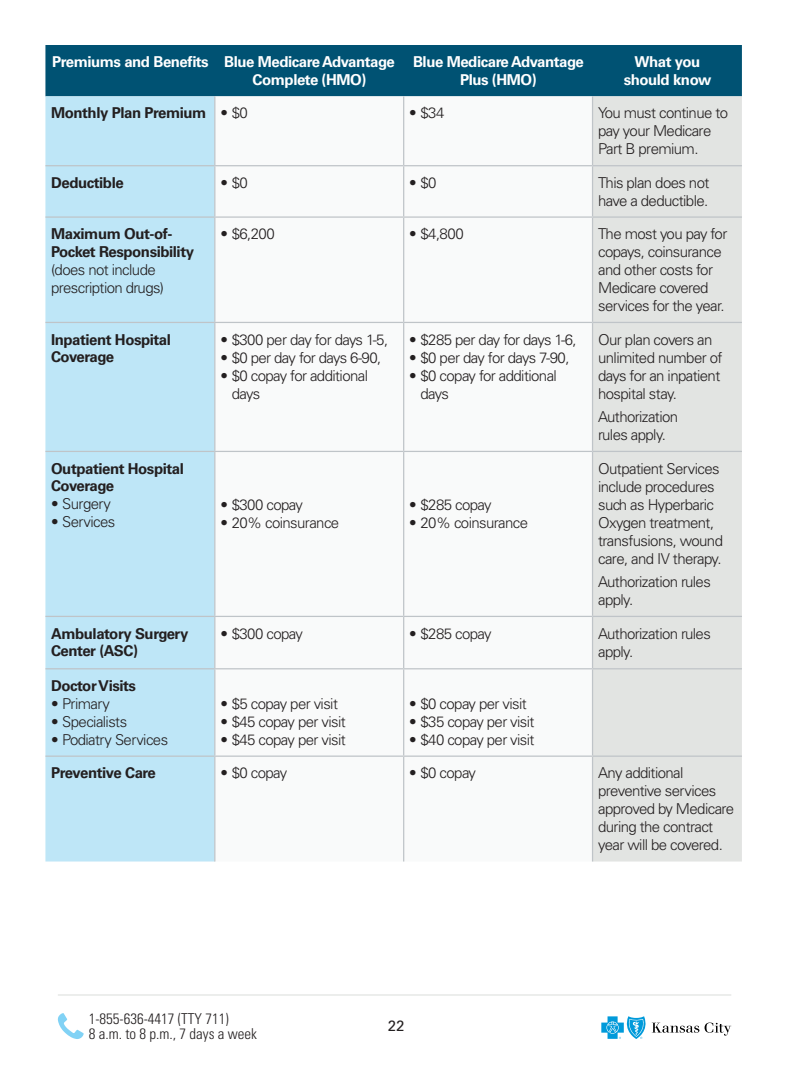
<style>
.page{position:relative;width:788px;height:1080px;background:#fff}
.page>*{position:absolute;margin:0;border:0;box-sizing:border-box;transform-origin:0 0}
.SOB_Table_Body{font:300 15px/18px "Univers LT Std";letter-spacing:-.04em;color:#231f20}
.SOB_Table_Bold{font:700 15px/17.5px "Univers LT Std";letter-spacing:-.03em;color:#231f20}
.SOB_Table_Bold-2{font:700 15px/17.5px "Univers LT Std";letter-spacing:-.03em;color:#fff;text-align:center}
.t1{font:300 condensed 15px/15px "Univers LT Std";color:#231f20}
.t2{font:15px "Univers LT Std";color:#231f20}
</style>
<div class="page">
<hr style="left:58px;top:994px;width:673px;height:2px;background:#e2e4e2">
<svg style="left:57px;top:1013px;width:27px;height:26px"></svg>
<svg style="left:601px;top:1016px;width:130px;height:23px"></svg>
<div style="left:45px;top:45px;width:696px;height:51px;background:#005273"></div>
<div style="left:45px;top:96px;width:169px;height:766px;background:#bee6f7"></div>
<svg style="left:215px;top:96px;width:377px;height:766px"></svg>
<div style="left:593px;top:96px;width:148px;height:766px;background:#e2e4e2"></div>
<hr style="left:45px;top:668px;width:170px;height:1px;background:#bfc4c8">
<hr style="left:215px;top:668px;width:188px;height:1px;background:#bfc4c8">
<hr style="left:403px;top:668px;width:189px;height:1px;background:#bfc4c8">
<hr style="left:592px;top:668px;width:149px;height:1px;background:#bfc4c8">
<hr style="left:214px;top:96px;width:1px;height:69px;background:#bfc4c8">
<hr style="left:403px;top:96px;width:1px;height:69px;background:#bfc4c8">
<hr style="left:592px;top:96px;width:1px;height:69px;background:#bfc4c8">
<hr style="left:45px;top:165px;width:170px;height:1px;background:#bfc4c8">
<hr style="left:215px;top:165px;width:188px;height:1px;background:#bfc4c8">
<hr style="left:214px;top:166px;width:1px;height:50px;background:#bfc4c8">
<hr style="left:403px;top:165px;width:189px;height:1px;background:#bfc4c8">
<hr style="left:403px;top:166px;width:1px;height:50px;background:#bfc4c8">
<hr style="left:592px;top:165px;width:149px;height:1px;background:#bfc4c8">
<hr style="left:592px;top:166px;width:1px;height:50px;background:#bfc4c8">
<hr style="left:45px;top:216px;width:170px;height:2px;background:#bfc4c8">
<hr style="left:215px;top:216px;width:188px;height:2px;background:#bfc4c8">
<hr style="left:214px;top:218px;width:1px;height:104px;background:#bfc4c8">
<hr style="left:403px;top:216px;width:189px;height:2px;background:#bfc4c8">
<hr style="left:403px;top:218px;width:1px;height:104px;background:#bfc4c8">
<hr style="left:592px;top:216px;width:149px;height:2px;background:#bfc4c8">
<hr style="left:592px;top:218px;width:1px;height:104px;background:#bfc4c8">
<hr style="left:45px;top:322px;width:170px;height:1px;background:#bfc4c8">
<hr style="left:215px;top:322px;width:188px;height:1px;background:#bfc4c8">
<hr style="left:214px;top:323px;width:1px;height:128px;background:#bfc4c8">
<hr style="left:403px;top:322px;width:189px;height:1px;background:#bfc4c8">
<hr style="left:403px;top:323px;width:1px;height:128px;background:#bfc4c8">
<hr style="left:592px;top:322px;width:149px;height:1px;background:#bfc4c8">
<hr style="left:592px;top:323px;width:1px;height:128px;background:#bfc4c8">
<hr style="left:45px;top:451px;width:170px;height:1px;background:#bfc4c8">
<hr style="left:215px;top:451px;width:188px;height:1px;background:#bfc4c8">
<hr style="left:214px;top:452px;width:1px;height:164px;background:#bfc4c8">
<hr style="left:403px;top:451px;width:189px;height:1px;background:#bfc4c8">
<hr style="left:403px;top:452px;width:1px;height:164px;background:#bfc4c8">
<hr style="left:592px;top:451px;width:149px;height:1px;background:#bfc4c8">
<hr style="left:592px;top:452px;width:1px;height:164px;background:#bfc4c8">
<hr style="left:45px;top:616px;width:170px;height:1px;background:#bfc4c8">
<hr style="left:215px;top:616px;width:188px;height:1px;background:#bfc4c8">
<hr style="left:214px;top:617px;width:1px;height:51px;background:#bfc4c8">
<hr style="left:403px;top:616px;width:189px;height:1px;background:#bfc4c8">
<hr style="left:403px;top:617px;width:1px;height:51px;background:#bfc4c8">
<hr style="left:592px;top:616px;width:149px;height:1px;background:#bfc4c8">
<hr style="left:592px;top:617px;width:1px;height:51px;background:#bfc4c8">
<hr style="left:214px;top:669px;width:1px;height:87px;background:#bfc4c8">
<hr style="left:403px;top:669px;width:1px;height:87px;background:#bfc4c8">
<hr style="left:592px;top:669px;width:1px;height:87px;background:#bfc4c8">
<hr style="left:45px;top:756px;width:170px;height:1px;background:#bfc4c8">
<hr style="left:215px;top:756px;width:188px;height:1px;background:#bfc4c8">
<hr style="left:214px;top:757px;width:1px;height:105px;background:#bfc4c8">
<hr style="left:403px;top:756px;width:189px;height:1px;background:#bfc4c8">
<hr style="left:403px;top:757px;width:1px;height:105px;background:#bfc4c8">
<hr style="left:592px;top:756px;width:149px;height:1px;background:#bfc4c8">
<hr style="left:592px;top:757px;width:1px;height:105px;background:#bfc4c8">
<p class="SOB_Table_Bold-2" style="left:52px;top:53px;width:158px">Premiums and Benefits</p>
<p class="SOB_Table_Bold-2" style="left:224px;top:53px;width:172px">Blue Medicare Advantage<br>Complete (HMO)</p>
<p class="SOB_Table_Bold-2" style="left:413px;top:53px;width:172px">Blue Medicare Advantage<br>Plus (HMO)</p>
<p class="SOB_Table_Bold-2" style="left:623px;top:53px;width:89px">What you should know</p>
<p class="SOB_Table_Bold" style="left:51px;top:104px;width:157px">Monthly Plan Premium</p>
<p class="SOB_Table_Body" style="left:220px;top:104px;width:29px">• $0</p>
<p class="SOB_Table_Body" style="left:409px;top:104px;width:37px">• $34</p>
<p class="SOB_Table_Body" style="left:598px;top:104px;width:131px">You must continue to pay your Medicare<br>Part B premium.</p>
<p class="SOB_Table_Bold" style="left:51px;top:174px;width:74px">Deductible</p>
<p class="SOB_Table_Body" style="left:220px;top:174px;width:29px">• $0</p>
<p class="SOB_Table_Body" style="left:409px;top:174px;width:29px">• $0</p>
<p class="SOB_Table_Body" style="left:598px;top:174px;width:113px">This plan does not have a deductible.</p>
<p class="SOB_Table_Bold" style="left:51px;top:225px;width:144px">Maximum Out-of-<br>Pocket Responsibility</p>
<p class="SOB_Table_Body" style="left:51px;top:260px;width:115px">(does not include prescription drugs)</p>
<p class="SOB_Table_Body" style="left:220px;top:225px;width:56px">• $6,200</p>
<p class="SOB_Table_Body" style="left:409px;top:225px;width:56px">• $4,800</p>
<p class="SOB_Table_Body" style="left:598px;top:225px;width:131px">The most you pay for copays, coinsurance and other costs for<br>Medicare covered services for the year.</p>
<p class="SOB_Table_Bold" style="left:51px;top:331px;width:121px">Inpatient Hospital<br>Coverage</p>
<p class="SOB_Table_Body" style="left:220px;top:330px;width:169px">• $300 per day for days 1-5,</p>
<p class="SOB_Table_Body" style="left:220px;top:348px;width:162px">• $0 per day for days 6-90,</p>
<p class="SOB_Table_Body" style="left:232px;top:366px;width:138px;text-indent:-11px">• $0 copay for additional days</p>
<p class="SOB_Table_Body" style="left:409px;top:330px;width:169px">• $285 per day for days 1-6,</p>
<p class="SOB_Table_Body" style="left:409px;top:348px;width:162px">• $0 per day for days 7-90,</p>
<p class="SOB_Table_Body" style="left:420px;top:366px;width:138px;text-indent:-11px">• $0 copay for additional days</p>
<p class="SOB_Table_Body" style="left:598px;top:330px;width:126px">Our plan covers an unlimited number of days for an inpatient hospital stay.</p>
<p class="SOB_Table_Body" style="left:598px;top:408px;width:81px">Authorization rules apply.</p>
<p class="SOB_Table_Bold" style="left:51px;top:460px;width:134px">Outpatient Hospital<br>Coverage</p>
<p class="SOB_Table_Body" style="left:51px;top:495px;width:61px">• Surgery</p>
<p class="SOB_Table_Body" style="left:51px;top:513px;width:66px">• Services</p>
<p class="SOB_Table_Body" style="left:220px;top:495px;width:84px">• $300 copay</p>
<p class="SOB_Table_Body" style="left:220px;top:513px;width:120px">• 20% coinsurance</p>
<p class="SOB_Table_Body" style="left:409px;top:495px;width:84px">• $285 copay</p>
<p class="SOB_Table_Body" style="left:409px;top:513px;width:120px">• 20% coinsurance</p>
<p class="SOB_Table_Body" style="left:598px;top:459px;width:126px">Outpatient Services include procedures such as Hyperbaric<br>Oxygen treatment, transfusions, wound care, and IV therapy.</p>
<p class="SOB_Table_Body" style="left:598px;top:573px;width:114px">Authorization rules apply.</p>
<p class="SOB_Table_Bold" style="left:51px;top:625px;width:139px">Ambulatory Surgery<br>Center (ASC)</p>
<p class="SOB_Table_Body" style="left:220px;top:624px;width:84px">• $300 copay</p>
<p class="SOB_Table_Body" style="left:409px;top:624px;width:84px">• $285 copay</p>
<p class="SOB_Table_Body" style="left:598px;top:624px;width:114px">Authorization rules apply.</p>
<p class="SOB_Table_Bold" style="left:51px;top:677px;width:86px">Doctor Visits</p>
<p class="SOB_Table_Body" style="left:51px;top:695px;width:60px">• Primary</p>
<p class="SOB_Table_Body" style="left:51px;top:713px;width:78px">• Specialists</p>
<p class="SOB_Table_Body" style="left:51px;top:731px;width:119px">• Podiatry Services</p>
<p class="SOB_Table_Body" style="left:220px;top:695px;width:119px">• $5 copay per visit</p>
<p class="SOB_Table_Body" style="left:220px;top:713px;width:127px">• $45 copay per visit</p>
<p class="SOB_Table_Body" style="left:220px;top:731px;width:127px">• $45 copay per visit</p>
<p class="SOB_Table_Body" style="left:409px;top:695px;width:119px">• $0 copay per visit</p>
<p class="SOB_Table_Body" style="left:409px;top:713px;width:127px">• $35 copay per visit</p>
<p class="SOB_Table_Body" style="left:409px;top:731px;width:127px">• $40 copay per visit</p>
<p class="SOB_Table_Bold" style="left:51px;top:764px;width:106px">Preventive Care</p>
<p class="SOB_Table_Body" style="left:220px;top:764px;width:68px">• $0 copay</p>
<p class="SOB_Table_Body" style="left:409px;top:764px;width:68px">• $0 copay</p>
<p class="SOB_Table_Body" style="left:598px;top:764px;width:138px">Any additional preventive services approved by Medicare during the contract year will be covered.</p>
<p class="t1" style="left:89px;top:1011px;width:170px">1-855-636-4417 (TTY 711)<br>8 a.m. to 8 p.m., 7 days a week</p>
<p class="t2" style="left:387px;top:1017px;width:18px">22</p>
</div>
